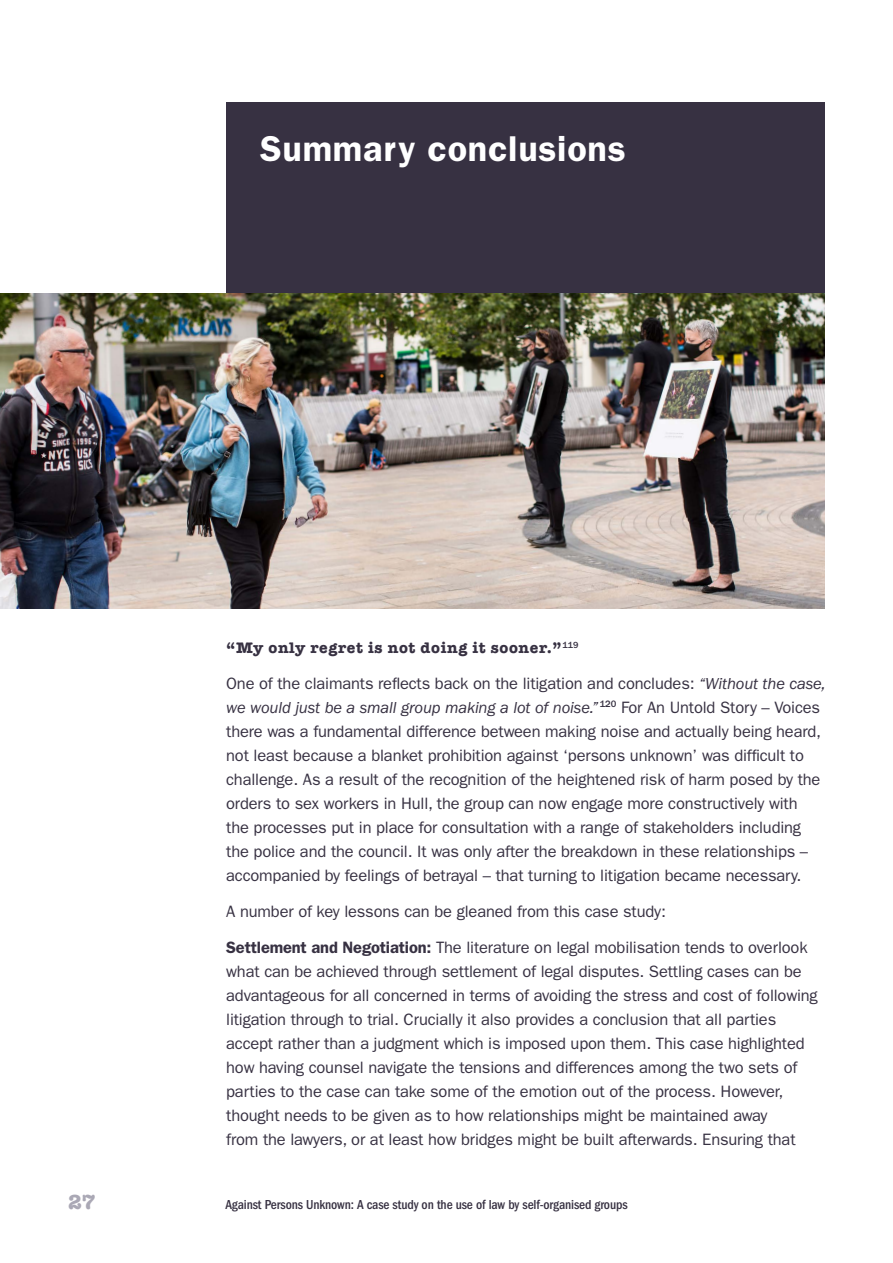
<style>
.page{position:relative;width:893px;height:1263px;background:#fff}
.page>*{position:absolute;margin:0;border:0;box-sizing:border-box;transform-origin:0 0}
.t1{font:600 36px "ITC Franklin Gothic Std";letter-spacing:.02em;color:#fff}
.t2{font:700 21px "American Typewriter";color:#aaa8b5}
.t3{font:16.5px/24px "ITC Franklin Gothic Std";letter-spacing:-.01em;color:#373142}
.t4{font:700 15.75px "American Typewriter";letter-spacing:.04em;color:#373142}
.t5{font:500 condensed 13.5px "ITC Franklin Gothic Std";letter-spacing:-.01em;color:#373142}
.s1{font-style:italic}
.s2{font-weight:600}
</style>
<div class="page">
<div style="left:226px;top:102px;width:599px;height:191px;background:#373142"></div>
<img style="left:0;top:293px;width:825px;height:315px">
<h1 class="t1" style="left:260px;top:127px;width:367px">Summary conclusions</h1>
<p class="t4" style="left:226px;top:634px;width:354px">“My only regret is not doing it sooner.”<sup>119</sup></p>
<p class="t3" style="left:226px;top:671px;width:601px">One of the claimants reflects back on the litigation and concludes: <span class="s1">“Without the case, we would just be a small group making a lot of noise.”</span> <sup>120</sup> For An Untold Story – Voices there was a fundamental difference between making noise and actually being heard, not least because a blanket prohibition against ‘persons unknown’ was difficult to challenge. As a result of the recognition of the heightened risk of harm posed by the orders to sex workers in Hull, the group can now engage more constructively with<br>the processes put in place for consultation with a range of stakeholders including the police and the council. It was only after the breakdown in these relationships – accompanied by feelings of betrayal – that turning to litigation became necessary.</p>
<p class="t3" style="left:226px;top:893px;width:583px;line-height:36px">A number of key lessons can be gleaned from this case study:<br><span class="s2">Settlement and Negotiation:</span> The literature on legal mobilisation tends to overlook</p>
<p class="t3" style="left:226px;top:959px;width:593px">what can be achieved through settlement of legal disputes. Settling cases can be advantageous for all concerned in terms of avoiding the stress and cost of following litigation through to trial. Crucially it also provides a conclusion that all parties accept rather than a judgment which is imposed upon them. This case highlighted how having counsel navigate the tensions and differences among the two sets of parties to the case can take some of the emotion out of the process. However, thought needs to be given as to how relationships might be maintained away<br>from the lawyers, or at least how bridges might be built afterwards. Ensuring that</p>
<p class="t2" style="left:68px;top:1184px;width:29px">27</p>
<p class="t5" style="left:225px;top:1197px;width:404px">Against Persons Unknown: A case study on the use of law by self-organised groups</p>
</div>
